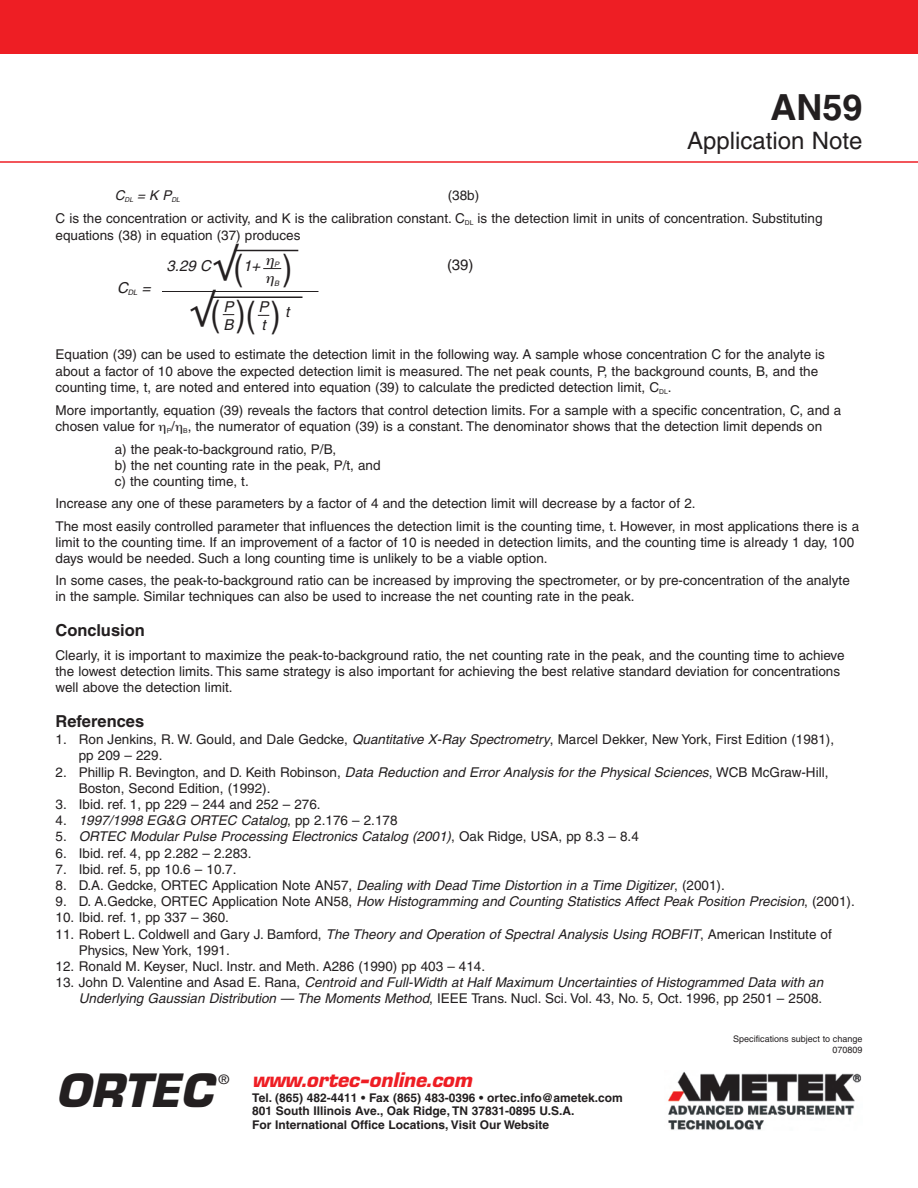
<style>
.page{position:relative;width:918px;height:1188px;background:#fff}
.page>*{position:absolute;margin:0;border:0;box-sizing:border-box;transform-origin:0 0}
.t1{font:italic 700 48px "EGG Eurostile";color:#231f20}
.t2{font:condensed 36px "Helvetica";color:#231f20}
.t3{font:700 36px "Helvetica";color:#231f20}
.t4{font:24px "Helvetica";color:#231f20}
.t5{font:italic 700 21px "EGG Eurostile";color:#ee1e24}
.t6{font:700 16.5px "Helvetica";color:#231f20}
.t7{font:italic 15px/15.5px "Helvetica";color:#231f20}
.t8{font:15px "Helvetica";color:#231f20}
.t9{font:13.5px/16.2px "Helvetica";color:#231f20}
.t10{font:italic 13.5px/16.2px "Helvetica";color:#231f20}
.t11{font:13.05px "Helvetica";color:#231f20;scale:1.06 1}
.t12{font:700 12px/13.5px "Helvetica";color:#231f20}
.t13{font:9px/10.8px "Helvetica";color:#231f20;text-align:right}
.t14{font:italic 7.5px "Helvetica";color:#231f20}
.s1{font-size:39px}
.s2{font-style:italic}
.s3{font-style:normal}
</style>
<div class="page">
<div style="left:0;top:0;width:918px;height:54px;background:#ee1e24"></div>
<hr style="left:0;top:161px;width:918px;height:2px;background:#ee1e24">
<img style="left:668px;top:1071px;width:194px;height:59px">
<hr style="left:234px;top:250px;width:64px;height:1px;background:#231f20">
<hr style="left:211px;top:297px;width:92px;height:1px;background:#231f20">
<hr style="left:162px;top:291px;width:156px;height:1px;background:#231f20">
<svg style="left:263px;top:268px;width:18px;height:1px"></svg>
<h2 class="t3" style="left:770px;top:94px;width:94px">AN59</h2>
<h3 class="t4" style="left:687px;top:132px;width:177px">Application Note</h3>
<p class="t10" style="left:115px;top:189px;width:68px">C<sub>DL</sub> = K P<sub>DL</sub></p>
<p class="t9" style="left:55px;top:185px;width:769px;line-height:23px;text-indent:392px">(38b)<br>C is the concentration or activity, and K is the calibration constant. C<sub>DL</sub> is the detection limit in units of concentration. Substituting</p>
<p class="t9" style="left:56px;top:228px;width:246px">equations (38) in equation (37) produces</p>
<h2 class="t2" style="left:214px;top:254px;width:80px"><span class="s1">√</span>( )</h2>
<p class="t8" style="left:447px;top:259px;width:28px">(39)</p>
<p class="t7" style="left:166px;top:259px;width:49px">3.29 C</p>
<p class="t7" style="left:243px;top:259px;width:22px">1+</p>
<p class="t7" style="left:223px;top:300px;width:14px">P</p>
<p class="t14" style="left:274px;top:262px;width:8px">P</p>
<p class="t14" style="left:274px;top:280px;width:8px">B</p>
<p class="t7" style="left:117px;top:281px;width:38px">C<sub>DL</sub> =</p>
<h2 class="t2" style="left:191px;top:301px;width:92px"><span class="s1">√</span>( )( )</h2>
<p class="t7" style="left:259px;top:303px;width:35px">P t t</p>
<p class="t7" style="left:223px;top:318px;width:14px">B</p>
<p class="t9" style="left:56px;top:348px;width:771px">Equation (39) can be used to estimate the detection limit in the following way. A sample whose concentration C for the analyte is about a factor of 10 above the expected detection limit is measured. The net peak counts, P, the background counts, B, and the counting time, t, are noted and entered into equation (39) to calculate the predicted detection limit, C<sub>DL</sub>.</p>
<p class="t9" style="left:55px;top:403px;width:787px">More importantly, equation (39) reveals the factors that control detection limits. For a sample with a specific concentration, C, and a chosen value for <sub>P</sub>/ <sub>B</sub>, the numerator of equation (39) is a constant. The denominator shows that the detection limit depends on</p>
<p class="t9" style="left:115px;top:442px;width:267px">a) the peak-to-background ratio, P/B,<br>b) the net counting rate in the peak, P/t, and c) the counting time, t.</p>
<p class="t9" style="left:56px;top:494px;width:805px;line-height:22.2px">Increase any one of these parameters by a factor of 4 and the detection limit will decrease by a factor of 2.<br>The most easily controlled parameter that influences the detection limit is the counting time, t. However, in most applications there is a</p>
<p class="t9" style="left:56px;top:535px;width:800px">limit to the counting time. If an improvement of a factor of 10 is needed in detection limits, and the counting time is already 1 day, 100 days would be needed. Such a long counting time is unlikely to be a viable option.</p>
<p class="t9" style="left:56px;top:574px;width:796px">In some cases, the peak-to-background ratio can be increased by improving the spectrometer, or by pre-concentration of the analyte in the sample. Similar techniques can also be used to increase the net counting rate in the peak.</p>
<p class="t6" style="left:56px;top:624px;width:91px">Conclusion</p>
<p class="t9" style="left:56px;top:648px;width:791px">Clearly, it is important to maximize the peak-to-background ratio, the net counting rate in the peak, and the counting time to achieve the lowest detection limits. This same strategy is also important for achieving the best relative standard deviation for concentrations well above the detection limit.</p>
<p class="t6" style="left:56px;top:715px;width:90px">References</p>
<p class="t9" style="left:79px;top:733px;width:757px;text-indent:-23px">1. Ron Jenkins, R. W. Gould, and Dale Gedcke, <span class="s2">Quantitative X-Ray Spectrometry</span>, Marcel Dekker, New York, First Edition (1981), pp 209 – 229.</p>
<p class="t9" style="left:79px;top:765px;width:751px;text-indent:-23px">2. Phillip R. Bevington, and D. Keith Robinson, <span class="s2">Data Reduction and Error Analysis for the Physical Sciences</span>, WCB McGraw-Hill,<br>Boston, Second Edition, (1992).</p>
<p class="t10" style="left:55px;top:797px;width:585px"><span class="s3">3. Ibid. ref. 1, pp 229 – 244 and 252 – 276.<br>4 .</span> 1997/1998 EG&amp;G ORTEC Catalog<span class="s3">, p p 2 . 1 7 6 – 2 . 1 7 8<br>5 .</span> ORTEC Modular Pulse Processing Electronics Catalog (2001)<span class="s3">, O a k R i d g e , U S A , p p 8 . 3 – 8 . 4</span></p>
<p class="t9" style="left:56px;top:846px;width:198px">6. Ibid. ref. 4, pp 2.282 – 2.283.</p>
<p class="t9" style="left:56px;top:862px;width:183px">7. Ibid. ref. 5, pp 10.6 – 10.7.</p>
<p class="t10" style="left:56px;top:878px;width:801px"><span class="s3">8. D.A. Gedcke, ORTEC Application Note AN57,</span> Dealing with Dead Time Distortion in a Time Digitizer<span class="s3">, (2001).<br>9 . D. A . G e d c k e , O R T E C A p p l i c a t i o n N o t e A N 5 8 ,</span> How Histogramming and Counting Statistics Affect Peak Position Precision<span class="s3">, ( 2 0 0 1 ) .</span></p>
<p class="t9" style="left:56px;top:911px;width:175px">10. Ibid. ref. 1, pp 337 – 360.</p>
<p class="t9" style="left:79px;top:927px;width:755px;text-indent:-23px">11. Robert L. Coldwell and Gary J. Bamford, <span class="s2">The Theory and Operation of Spectral Analysis Using ROBFIT</span>, American Institute of<br>Physics, New York, 1991.</p>
<p class="t9" style="left:56px;top:959px;width:431px">12. Ronald M. Keyser, Nucl. Instr. and Meth. A286 (1990) pp 403 – 414.</p>
<p class="t10" style="left:56px;top:976px;width:772px"><span class="s3">1 3 . J o h n D. Va l e n t i n e a n d A s a d E . R a n a ,</span> Centroid and Full-Width at Half Maximum Uncertainties of Histogrammed Data with an</p>
<p class="t9" style="left:79px;top:992px;width:745px"><span class="s2">Underlying Gaussian Distribution — The Moments Method</span>, IEEE Trans. Nucl. Sci. Vol. 43, No. 5, Oct. 1996, pp 2501 – 2508.</p>
<h1 class="t1" style="left:56px;top:1073px;width:159px">ORTEC</h1>
<p class="t11" style="left:219px;top:1074px;width:11px">®</p>
<h3 class="t5" style="left:252px;top:1072px;width:222px">www.ortec-online.com</h3>
<p class="t12" style="left:252px;top:1092px;width:372px">Tel. (865) 482-4411 • Fax (865) 483-0396 • ortec.info@ametek.com<br>801 South Illinois Ave., Oak Ridge, TN 37831-0895 U.S.A.<br>For International Office Locations, Visit Our Website</p>
<p class="t13" style="left:733px;top:1035px;width:131px">Specifications subject to change<br>070809</p>
</div>
